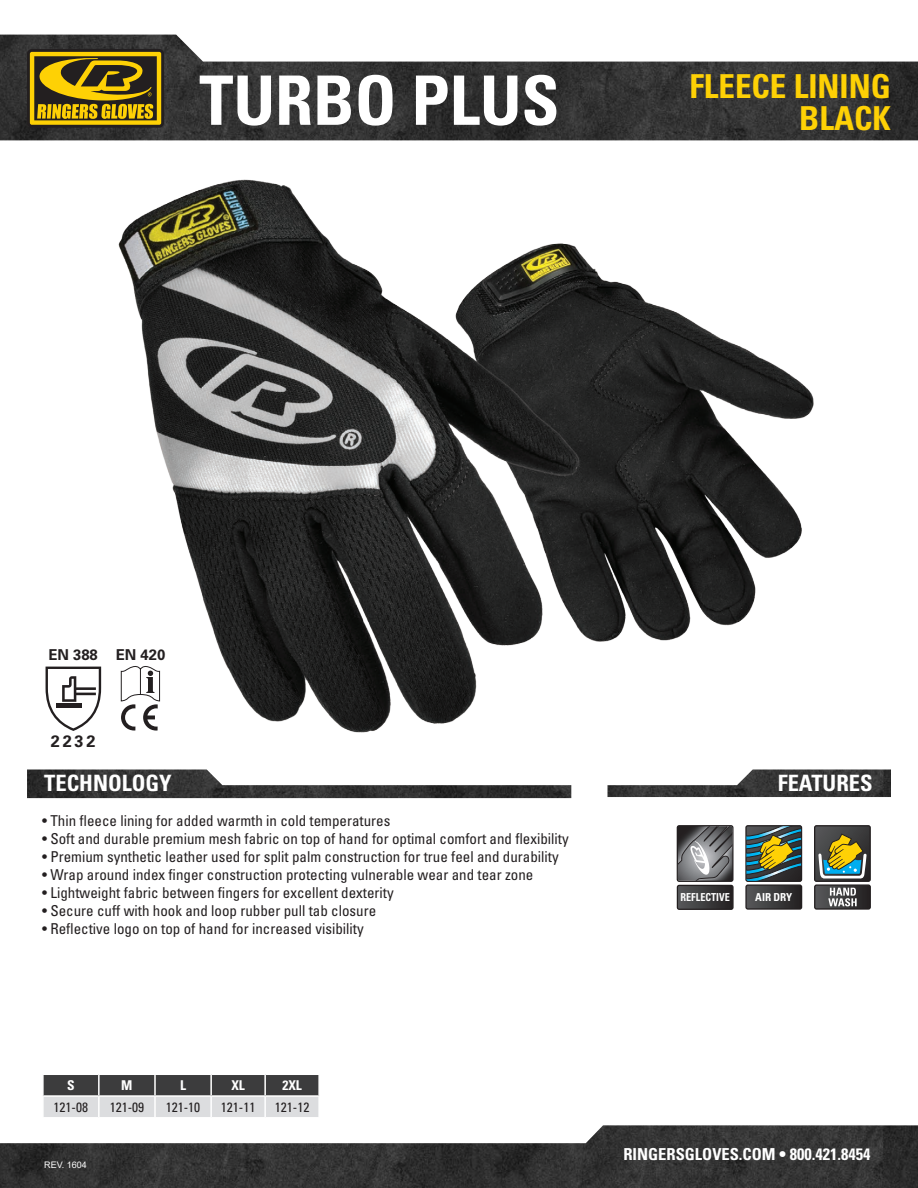
<style>
.page{position:relative;width:918px;height:1188px;background:#fff}
.page>*{position:absolute;margin:0;border:0;box-sizing:border-box;transform-origin:0 0}
.t1{font:700 condensed 68.25px "Univers LT Std";color:#fff}
.t2{font:700 condensed 33px "Univers LT Std";color:#fed105}
.t3{font:700 condensed 22.5px "Univers LT Std";color:#fff}
.t4{font:700 condensed 16.5px "Univers LT Std";color:#fff}
.features_paragraph{font:700 16.5px "Univers LT Std";color:#231f20}
.features_paragraph-2{font:condensed 15px "Univers LT Std";color:#231f20}
.features_paragraph-3{font:700 15px "Univers LT Std";color:#231f20}
.Table_Para_BODY{font:condensed 13.5px "Univers LT Std";color:#231f20}
.Table_Para_HEADER{font:700 condensed 13.5px "Univers LT Std";color:#fff}
.t5{font:700 condensed 10.95px "Univers";color:#fff;scale:.93 1}
.t6{font:700 condensed 10.95px "Univers";color:#fff}
.t7{font:9px "Arial";color:#fff}
</style>
<div class="page">
<img style="left:0;top:35px;width:918px;height:105px">
<img style="left:0;top:1125px;width:918px;height:63px">
<svg style="left:27px;top:49px;width:137px;height:79px"></svg>
<svg style="left:30px;top:52px;width:131px;height:73px;background:#937a12"></svg>
<div style="left:814px;top:884px;width:57px;height:26px;border:1px solid #231f20;border-radius:2px"></div>
<div style="left:814px;top:825px;width:57px;height:57px;border:1px solid #231f20;border-radius:2px"></div>
<svg style="left:815px;top:826px;width:55px;height:83px;background:#6c715b"></svg>
<div style="left:745px;top:825px;width:57px;height:57px;border:1px solid #231f20;border-radius:2px"></div>
<svg style="left:746px;top:826px;width:56px;height:82px;background:#55604d"></svg>
<div style="left:745px;top:884px;width:57px;height:26px;border:1px solid #231f20;border-radius:2px"></div>
<svg style="left:677px;top:825px;width:57px;height:85px;background:#686769"></svg>
<svg style="left:44px;top:1075px;width:274px;height:42px;background:#8c8c8e"></svg>
<hr style="left:98px;top:1075px;width:2px;height:20px;background:#fff">
<hr style="left:154px;top:1075px;width:2px;height:20px;background:#fff">
<hr style="left:210px;top:1075px;width:2px;height:20px;background:#fff">
<hr style="left:264px;top:1075px;width:2px;height:20px;background:#fff">
<hr style="left:42px;top:1095px;width:57px;height:2px;background:#fff">
<hr style="left:99px;top:1095px;width:56px;height:2px;background:#fff">
<hr style="left:98px;top:1097px;width:2px;height:20px;background:#fff">
<hr style="left:155px;top:1095px;width:56px;height:2px;background:#fff">
<hr style="left:154px;top:1097px;width:2px;height:20px;background:#fff">
<hr style="left:211px;top:1095px;width:54px;height:2px;background:#fff">
<hr style="left:210px;top:1097px;width:2px;height:20px;background:#fff">
<hr style="left:265px;top:1095px;width:55px;height:2px;background:#fff">
<hr style="left:264px;top:1097px;width:2px;height:20px;background:#fff">
<img style="left:608px;top:770px;width:283px;height:27px">
<img style="left:27px;top:770px;width:544px;height:28px">
<svg style="left:46px;top:667px;width:48px;height:64px"></svg>
<img style="left:94px;top:179px;width:734px;height:591px">
<p class="t1" style="left:199px;top:59px;width:362px">TURBO PLUS</p>
<p class="t2" style="left:689px;top:66px;width:203px">FLEECE LINING</p>
<p class="t2" style="left:799px;top:98px;width:93px">BLACK</p>
<p class="features_paragraph-3" style="left:48px;top:646px;width:51px">EN 388</p>
<p class="features_paragraph-3" style="left:116px;top:646px;width:51px">EN 420</p>
<p class="features_paragraph" style="left:51px;top:731px;width:46px">2232</p>
<p class="t3" style="left:44px;top:770px;width:129px">TECHNOLOGY</p>
<p class="t3" style="left:778px;top:769px;width:96px">FEATURES</p>
<p class="features_paragraph-2" style="left:42px;top:811px;width:350px">• Thin fleece lining for added warmth in cold temperatures</p>
<p class="features_paragraph-2" style="left:42px;top:829px;width:528px">• Soft and durable premium mesh fabric on top of hand for optimal comfort and flexibility</p>
<p class="features_paragraph-2" style="left:42px;top:847px;width:518px">• Premium synthetic leather used for split palm construction for true feel and durability</p>
<p class="features_paragraph-2" style="left:42px;top:865px;width:493px">• Wrap around index finger construction protecting vulnerable wear and tear zone</p>
<p class="features_paragraph-2" style="left:42px;top:883px;width:353px">• Lightweight fabric between fingers for excellent dexterity</p>
<p class="features_paragraph-2" style="left:42px;top:901px;width:336px">• Secure cuff with hook and loop rubber pull tab closure</p>
<p class="features_paragraph-2" style="left:42px;top:919px;width:323px">• Reflective logo on top of hand for increased visibility</p>
<p class="t5" style="left:681px;top:890px;width:55px">REFLECTIVE</p>
<p class="t6" style="left:755px;top:890px;width:39px">AIR DRY</p>
<p class="Table_Para_HEADER" style="left:67px;top:1077px;width:9px">S</p>
<p class="Table_Para_HEADER" style="left:121px;top:1077px;width:13px">M</p>
<p class="Table_Para_HEADER" style="left:180px;top:1077px;width:7px">L</p>
<p class="Table_Para_HEADER" style="left:231px;top:1077px;width:15px">XL</p>
<p class="Table_Para_HEADER" style="left:282px;top:1077px;width:21px">2XL</p>
<p class="Table_Para_BODY" style="left:54px;top:1098px;width:36px">121-08</p>
<p class="Table_Para_BODY" style="left:110px;top:1098px;width:36px">121-09</p>
<p class="Table_Para_BODY" style="left:166px;top:1098px;width:36px">121-10</p>
<p class="Table_Para_BODY" style="left:221px;top:1098px;width:36px">121-11</p>
<p class="Table_Para_BODY" style="left:275px;top:1098px;width:36px">121-12</p>
<p class="t7" style="left:44px;top:1158px;width:44px">REV. 1604</p>
<p class="t4" style="left:623px;top:1144px;width:249px">RINGERSGLOVES.COM • 800.421.8454</p>
</div>
